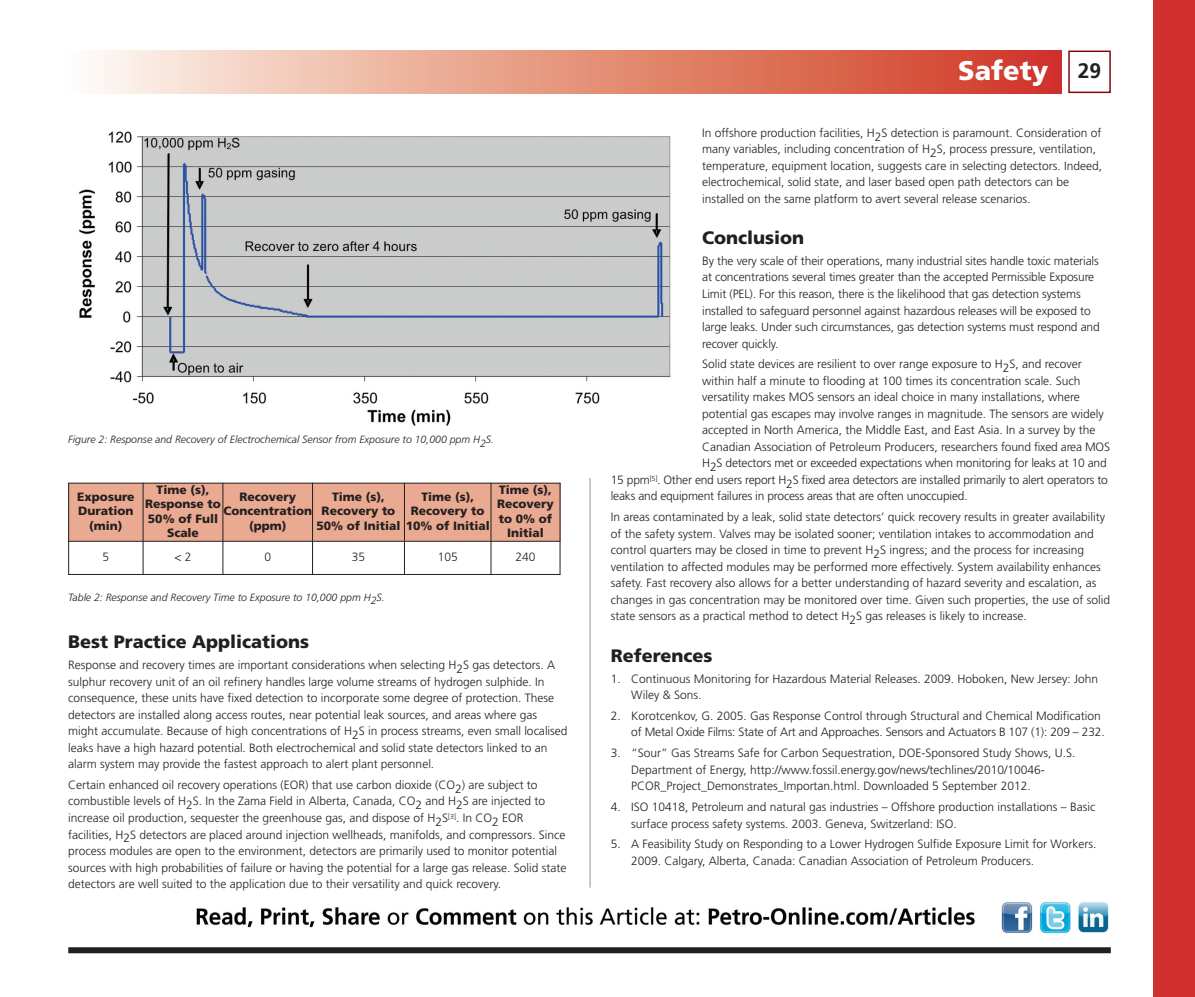
<style>
.page{position:relative;width:1195px;height:997px;background:#fff}
.page>*{position:absolute;margin:0;border:0;box-sizing:border-box;transform-origin:0 0}
.t1{font:900 27px "Frutiger";color:#fff}
.t2{font:700 21px "Frutiger";color:#231f20}
.t3{font:900 18px "Frutiger";color:#231f20}
.t4{font:300 12px/16.5px "Frutiger";color:#231f20}
.t5{font:900 12px/14.4px "Frutiger";color:#231f20;text-align:center}
.t6{font:italic 300 10.5px "Frutiger";color:#231f20}
</style>
<div class="page">
<div style="left:1152px;top:0;width:42px;height:996px;background:#d02f2d"></div>
<div style="left:1067px;top:50px;width:43px;height:43px;border:2px solid #860610"></div>
<img style="left:95px;top:50px;width:966px;height:43px">
<img style="left:196px;top:902px;width:913px;height:31px">
<div style="left:68px;top:482px;width:75px;height:59px;background:#eaa991"></div>
<div style="left:143px;top:482px;width:80px;height:59px;background:#eaa991"></div>
<div style="left:223px;top:482px;width:89px;height:59px;background:#eaa991"></div>
<div style="left:312px;top:482px;width:92px;height:59px;background:#eaa991"></div>
<div style="left:404px;top:482px;width:87px;height:59px;background:#eaa991"></div>
<div style="left:491px;top:482px;width:69px;height:59px;background:#eaa991"></div>
<hr style="left:68px;top:482px;width:1px;height:92px;background:#231f20">
<hr style="left:143px;top:482px;width:1px;height:92px;background:#231f20">
<hr style="left:222px;top:482px;width:1px;height:92px;background:#231f20">
<hr style="left:312px;top:482px;width:1px;height:92px;background:#231f20">
<hr style="left:404px;top:482px;width:1px;height:92px;background:#231f20">
<hr style="left:490px;top:482px;width:1px;height:92px;background:#231f20">
<hr style="left:559px;top:482px;width:1px;height:92px;background:#231f20">
<hr style="left:68px;top:482px;width:492px;height:1px;background:#231f20">
<hr style="left:68px;top:540px;width:492px;height:1px;background:#231f20">
<hr style="left:68px;top:574px;width:492px;height:1px;background:#231f20">
<img style="left:79px;top:131px;width:592px;height:295px">
<svg style="left:68px;top:947px;width:1042px;height:5px;background:#2e2a2b"></svg>
<hr style="left:589px;top:477px;width:1px;height:410px;background:#939598">
<p class="t6" style="left:68px;top:435px;width:427px">Figure 2: Response and Recovery of Electrochemical Sensor from Exposure to 10,000 ppm H2S.</p>
<p class="t5" style="left:77px;top:490px;width:59px">Exposure<br>Duration (min)</p>
<p class="t5" style="left:145px;top:483px;width:77px">Time (s),<br>Response to<br>50% of Full<br>Scale</p>
<p class="t5" style="left:223px;top:490px;width:90px">Recovery<br>Concentration (ppm)</p>
<p class="t5" style="left:332px;top:490px;width:54px">Time (s),</p>
<p class="t5" style="left:411px;top:490px;width:75px">Time (s),<br>Recovery to</p>
<p class="t5" style="left:497px;top:483px;width:58px">Time (s),<br>Recovery to 0% of<br>Initial</p>
<p class="t5" style="left:321px;top:505px;width:75px">Recovery to</p>
<p class="t5" style="left:316px;top:519px;width:175px">50% of Initial 10% of Initial</p>
<p class="t4" style="left:102px;top:549px;width:8px">5</p>
<p class="t4" style="left:174px;top:549px;width:19px">&lt; 2</p>
<p class="t4" style="left:264px;top:549px;width:8px">0</p>
<p class="t4" style="left:352px;top:549px;width:15px">35</p>
<p class="t4" style="left:437px;top:549px;width:21px">105</p>
<p class="t4" style="left:515px;top:549px;width:21px">240</p>
<p class="t6" style="left:68px;top:592px;width:318px">Table 2: Response and Recovery Time to Exposure to 10,000 ppm H2S.</p>
<h3 class="t3" style="left:68px;top:634px;width:242px">Best Practice Applications</h3>
<p class="t4" style="left:68px;top:657px;width:501px">Response and recovery times are important considerations when selecting H2S gas detectors. A sulphur recovery unit of an oil refinery handles large volume streams of hydrogen sulphide. In consequence, these units have fixed detection to incorporate some degree of protection. These detectors are installed along access routes, near potential leak sources, and areas where gas might accumulate. Because of high concentrations of H2S in process streams, even small localised leaks have a high hazard potential. Both electrochemical and solid state detectors linked to an alarm system may provide the fastest approach to alert plant personnel.</p>
<p class="t4" style="left:68px;top:777px;width:499px">Certain enhanced oil recovery operations (EOR) that use carbon dioxide (CO2) are subject to combustible levels of H2S. In the Zama Field in Alberta, Canada, CO2 and H2S are injected to increase oil production, sequester the greenhouse gas, and dispose of H2S<sup>[3]</sup>. In CO2 EOR facilities, H2S detectors are placed around injection wellheads, manifolds, and compressors. Since process modules are open to the environment, detectors are primarily used to monitor potential sources with high probabilities of failure or having the potential for a large gas release. Solid state detectors are well suited to the application due to their versatility and quick recovery.</p>
<h1 class="t1" style="left:958px;top:60px;width:91px">Safety</h1>
<h2 class="t2" style="left:1077px;top:62px;width:25px">29</h2>
<p class="t4" style="left:702px;top:125px;width:401px">In offshore production facilities, H2S detection is paramount. Consideration of many variables, including concentration of H2S, process pressure, ventilation, temperature, equipment location, suggests care in selecting detectors. Indeed, electrochemical, solid state, and laser based open path detectors can be installed on the same platform to avert several release scenarios.</p>
<h3 class="t3" style="left:702px;top:230px;width:104px">Conclusion</h3>
<p class="t4" style="left:702px;top:253px;width:399px">By the very scale of their operations, many industrial sites handle toxic materials at concentrations several times greater than the accepted Permissible Exposure Limit (PEL). For this reason, there is the likelihood that gas detection systems installed to safeguard personnel against hazardous releases will be exposed to large leaks. Under such circumstances, gas detection systems must respond and recover quickly.</p>
<p class="t4" style="left:702px;top:356px;width:381px">Solid state devices are resilient to over range exposure to H2S, and recover</p>
<p class="t4" style="left:702px;top:373px;width:380px">within half a minute to flooding at 100 times its concentration scale. Such</p>
<p class="t4" style="left:702px;top:389px;width:379px">versatility makes MOS sensors an ideal choice in many installations, where</p>
<p class="t4" style="left:702px;top:406px;width:403px">potential gas escapes may involve ranges in magnitude. The sensors are widely</p>
<p class="t4" style="left:702px;top:422px;width:394px">accepted in North America, the Middle East, and East Asia. In a survey by the</p>
<p class="t4" style="left:702px;top:439px;width:409px">Canadian Association of Petroleum Producers, researchers found fixed area MOS</p>
<p class="t4" style="left:702px;top:455px;width:406px">H2S detectors met or exceeded expectations when monitoring for leaks at 10 and</p>
<p class="t4" style="left:610px;top:472px;width:498px">15 ppm<sup>[5]</sup>. Other end users report H2S fixed area detectors are installed primarily to alert operators to</p>
<p class="t4" style="left:610px;top:488px;width:358px">leaks and equipment failures in process areas that are often unoccupied.</p>
<p class="t4" style="left:610px;top:509px;width:500px">In areas contaminated by a leak, solid state detectors’ quick recovery results in greater availability of the safety system. Valves may be isolated sooner; ventilation intakes to accommodation and control quarters may be closed in time to prevent H2S ingress; and the process for increasing ventilation to affected modules may be performed more effectively. System availability enhances safety. Fast recovery also allows for a better understanding of hazard severity and escalation, as changes in gas concentration may be monitored over time. Given such properties, the use of solid state sensors as a practical method to detect H2S gas releases is likely to increase.</p>
<h3 class="t3" style="left:610px;top:648px;width:103px">References</h3>
<p class="t4" style="left:631px;top:670px;width:468px;text-indent:-20px">1. Continuous Monitoring for Hazardous Material Releases. 2009. Hoboken, New Jersey: John<br>Wiley &amp; Sons.</p>
<p class="t4" style="left:631px;top:708px;width:475px;text-indent:-20px">2. Korotcenkov, G. 2005. Gas Response Control through Structural and Chemical Modification of Metal Oxide Films: State of Art and Approaches. Sensors and Actuators B 107 (1): 209 – 232.</p>
<p class="t4" style="left:631px;top:745px;width:445px;text-indent:-20px">3. “Sour” Gas Streams Safe for Carbon Sequestration, DOE-Sponsored Study Shows, U.S.<br>Department of Energy, http://www.fossil.energy.gov/news/techlines/2010/10046-<br>PCOR_Project_Demonstrates_Importan.html. Downloaded 5 September 2012.</p>
<p class="t4" style="left:631px;top:799px;width:465px;text-indent:-20px">4. ISO 10418, Petroleum and natural gas industries – Offshore production installations – Basic surface process safety systems. 2003. Geneva, Switzerland: ISO.</p>
<p class="t4" style="left:631px;top:836px;width:466px;text-indent:-20px">5. A Feasibility Study on Responding to a Lower Hydrogen Sulfide Exposure Limit for Workers.<br>2009. Calgary, Alberta, Canada: Canadian Association of Petroleum Producers.</p>
</div>
